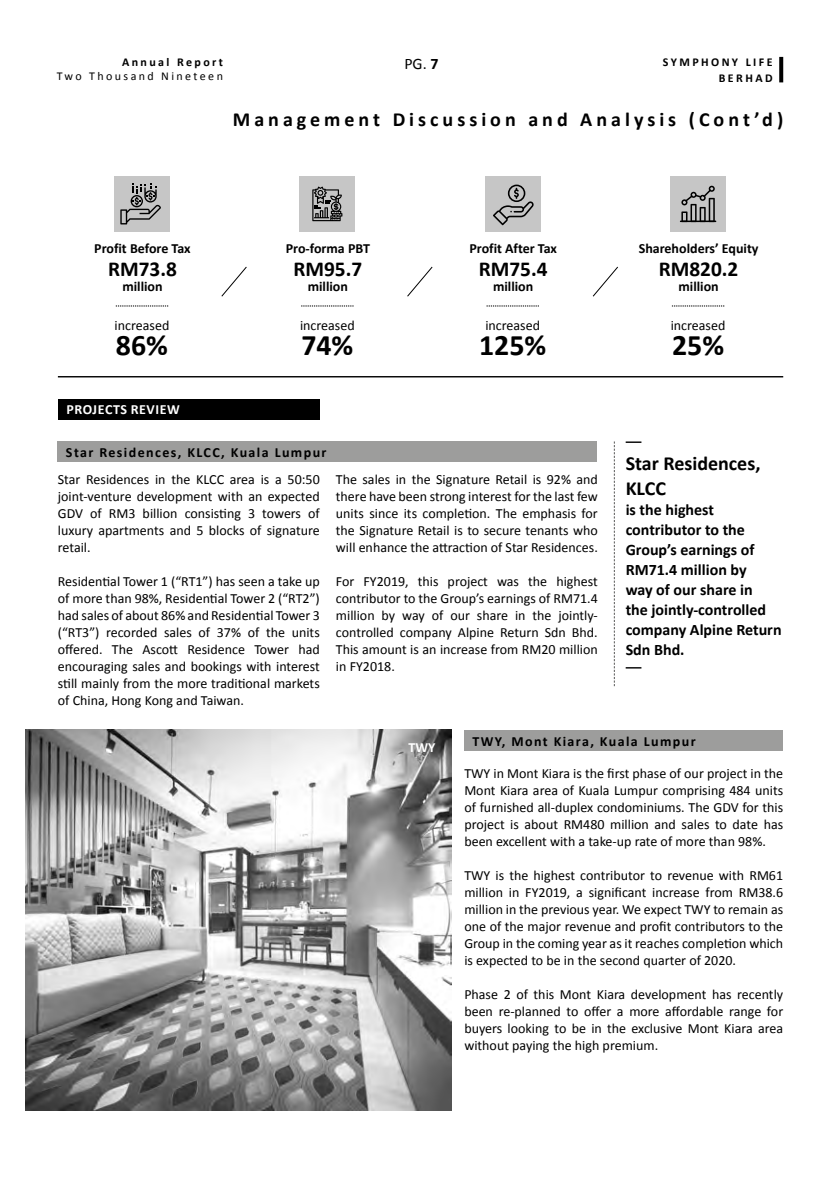
<style>
.page{position:relative;width:840px;height:1191px;background:#fff}
.page>*{position:absolute;margin:0;border:0;box-sizing:border-box;transform-origin:0 0}
.t1{font:700 29.8px "Calibri";color:#000}
.t2{font:700 21.2px "Calibri";color:#000}
.t3{font:700 20px "Calibri";letter-spacing:.2em;color:#000}
.t4{font:700 20px/24px "Calibri";color:#000}
.t5{font:700 16px/20px "Calibri";color:#000}
.t6{font:16px "Calibri";color:#000}
.t7{font:14px/17px "Calibri";color:#000;text-align:justify}
.t8{font:700 14px "Calibri";color:#000}
.t9{font:700 14px "Calibri";letter-spacing:.1em;color:#000}
.t10{font:700 14px "Calibri";letter-spacing:.04em;color:#fff}
.t11{font:700 12px/16px "Calibri";letter-spacing:.2em;color:#000;text-align:right}
.t12{font:12px "Calibri";letter-spacing:.2em;color:#000}
.s1{font-weight:700}
</style>
<div class="page">
<svg style="left:779px;top:57px;width:3px;height:25px"></svg>
<svg style="left:221px;top:266px;width:26px;height:31px"></svg>
<svg style="left:407px;top:266px;width:25px;height:31px"></svg>
<svg style="left:592px;top:266px;width:26px;height:31px"></svg>
<hr style="left:58px;top:376px;width:724px;height:1px;background:#000">
<div style="left:59px;top:399px;width:260px;height:20px;background:#000"></div>
<div style="left:58px;top:441px;width:538px;height:20px;background:#9d9d9c"></div>
<div style="left:464px;top:731px;width:318px;height:20px;background:#9d9d9c"></div>
<svg style="left:116px;top:306px;width:52px;height:1px"></svg>
<svg style="left:301px;top:306px;width:52px;height:1px"></svg>
<svg style="left:486px;top:306px;width:52px;height:1px"></svg>
<svg style="left:671px;top:306px;width:53px;height:1px"></svg>
<div style="left:114px;top:176px;width:56px;height:56px;background:#c6c6c6"></div>
<div style="left:299px;top:176px;width:56px;height:56px;background:#c6c6c6"></div>
<div style="left:484px;top:176px;width:56px;height:56px;background:#c6c6c6"></div>
<div style="left:670px;top:176px;width:55px;height:56px;background:#c6c6c6"></div>
<svg style="left:613px;top:441px;width:1px;height:245px"></svg>
<svg style="left:625px;top:441px;width:16px;height:2px"></svg>
<svg style="left:625px;top:667px;width:16px;height:1px"></svg>
<svg style="left:120px;top:183px;width:41px;height:41px"></svg>
<hr style="left:679px;top:220px;width:37px;height:2px;background:#000">
<svg style="left:681px;top:186px;width:33px;height:35px"></svg>
<svg style="left:493px;top:185px;width:40px;height:40px"></svg>
<svg style="left:312px;top:187px;width:30px;height:34px"></svg>
<img style="left:26px;top:729px;width:425px;height:381px">
<p class="t11" style="left:122px;top:54px;width:102px">Annual Report</p>
<p class="t12" style="left:57px;top:69px;width:168px">Two Thousand Nineteen</p>
<p class="t6" style="left:404px;top:53px;width:36px">PG. <span class="s1">7</span></p>
<p class="t11" style="left:662px;top:54px;width:111px">SYMPHONY LIFE<br>BERHAD</p>
<h3 class="t3" style="left:233px;top:107px;width:551px">Management Discussion and Analysis (Cont’d)</h3>
<p class="t8" style="left:94px;top:239px;width:98px">Profit Before Tax</p>
<h2 class="t2" style="left:108px;top:255px;width:70px">RM73.8</h2>
<p class="t8" style="left:122px;top:278px;width:42px">million</p>
<p class="t7" style="left:115px;top:317px;width:56px">increased</p>
<h1 class="t1" style="left:116px;top:326px;width:53px">86%</h1>
<p class="t10" style="left:66px;top:400px;width:115px">PROJECTS REVIEW</p>
<p class="t8" style="left:285px;top:239px;width:86px">Pro-forma PBT</p>
<h2 class="t2" style="left:293px;top:255px;width:70px">RM95.7</h2>
<p class="t8" style="left:307px;top:278px;width:42px">million</p>
<p class="t7" style="left:300px;top:317px;width:56px">increased</p>
<h1 class="t1" style="left:301px;top:326px;width:53px">74%</h1>
<p class="t8" style="left:469px;top:239px;width:89px">Profit After Tax</p>
<h2 class="t2" style="left:478px;top:255px;width:70px">RM75.4</h2>
<p class="t8" style="left:493px;top:278px;width:42px">million</p>
<p class="t7" style="left:485px;top:317px;width:56px">increased</p>
<h1 class="t1" style="left:479px;top:326px;width:69px">125%</h1>
<p class="t8" style="left:638px;top:239px;width:121px">Shareholders’ Equity</p>
<h2 class="t2" style="left:658px;top:255px;width:81px">RM820.2</h2>
<p class="t8" style="left:678px;top:278px;width:42px">million</p>
<p class="t7" style="left:670px;top:317px;width:56px">increased</p>
<h1 class="t1" style="left:671px;top:326px;width:53px">25%</h1>
<p class="t9" style="left:66px;top:443px;width:262px">Star Residences, KLCC, Kuala Lumpur</p>
<p class="t7" style="left:58px;top:471px;width:263px">Star Residences in the KLCC area is a 50:50 joint-venture development with an expected GDV of RM3 billion consisting 3 towers of luxury apartments and 5 blocks of signature retail.</p>
<p class="t7" style="left:58px;top:573px;width:263px">Residential Tower 1 (“RT1”) has seen a take up of more than 98%, Residential Tower 2 (“RT2”) had sales of about 86% and Residential Tower 3 (“RT3”) recorded sales of 37% of the units offered. The Ascott Residence Tower had encouraging sales and bookings with interest still mainly from the more traditional markets of China, Hong Kong and Taiwan.</p>
<p class="t7" style="left:336px;top:471px;width:263px">The sales in the Signature Retail is 92% and there have been strong interest for the last few units since its completion. The emphasis for the Signature Retail is to secure tenants who will enhance the attraction of Star Residences.</p>
<p class="t7" style="left:336px;top:573px;width:263px">For FY2019, this project was the highest contributor to the Group’s earnings of RM71.4 million by way of our share in the jointly&shy;controlled company Alpine Return Sdn Bhd.<br>This amount is an increase from RM20 million in FY2018.</p>
<h3 class="t4" style="left:625px;top:452px;width:136px">Star Residences,<br>KLCC</h3>
<p class="t5" style="left:625px;top:499px;width:157px">is the highest contributor to the<br>Group’s earnings of<br>RM71.4 million by<br>way of our share in<br>the jointly-controlled company Alpine Return<br>Sdn Bhd.</p>
<p class="t10" style="left:408px;top:738px;width:28px">TWY</p>
<p class="t9" style="left:472px;top:732px;width:225px">TWY, Mont Kiara, Kuala Lumpur</p>
<p class="t7" style="left:464px;top:764px;width:320px">TWY in Mont Kiara is the first phase of our project in the Mont Kiara area of Kuala Lumpur comprising 484 units of furnished all-duplex condominiums. The GDV for this project is about RM480 million and sales to date has been excellent with a take-up rate of more than 98%.</p>
<p class="t7" style="left:464px;top:866px;width:320px">TWY is the highest contributor to revenue with RM61 million in FY2019, a significant increase from RM38.6 million in the previous year. We expect TWY to remain as one of the major revenue and profit contributors to the Group in the coming year as it reaches completion which is expected to be in the second quarter of 2020.</p>
<p class="t7" style="left:464px;top:985px;width:320px">Phase 2 of this Mont Kiara development has recently been re-planned to offer a more affordable range for buyers looking to be in the exclusive Mont Kiara area without paying the high premium.</p>
</div>
